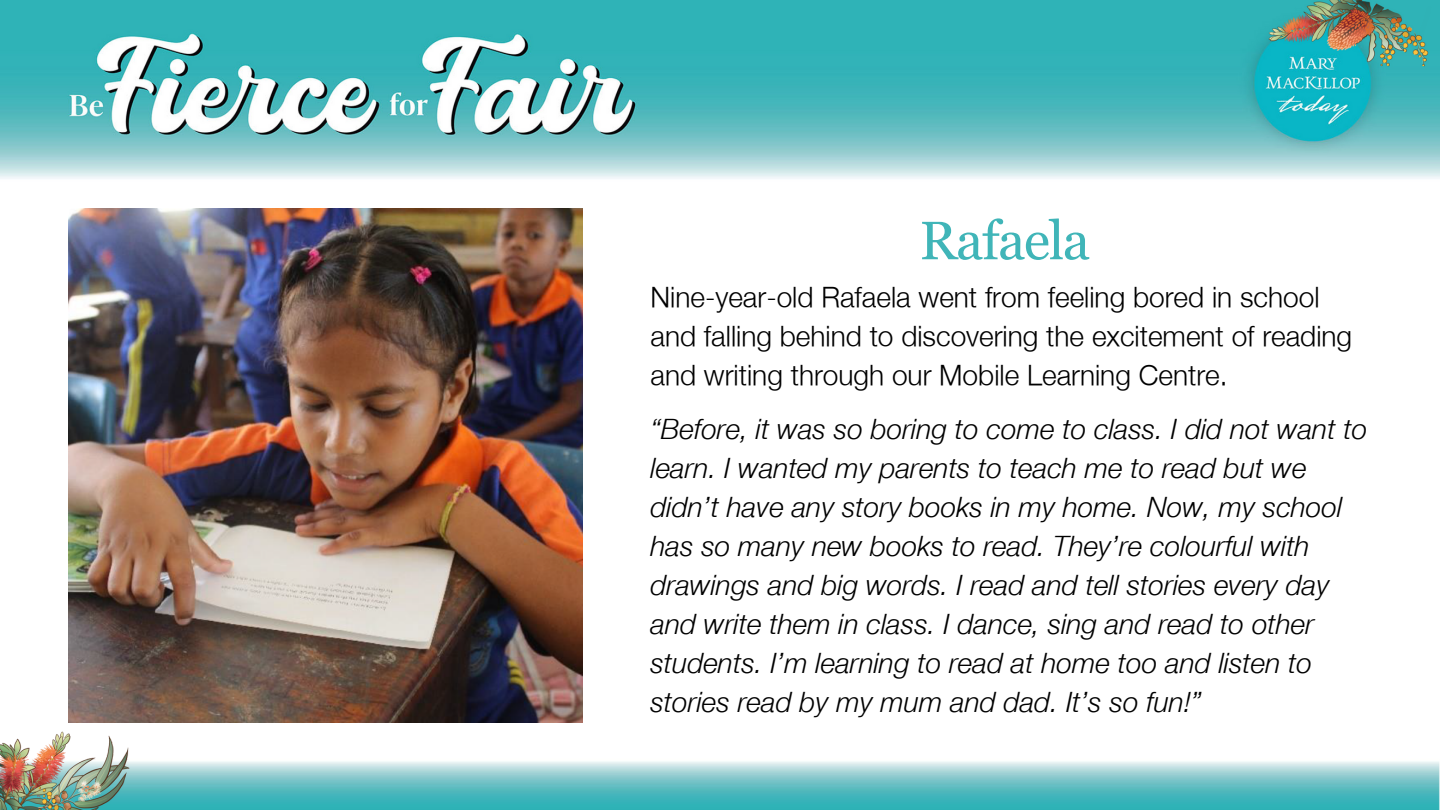
<style>
.page{position:relative;width:1440px;height:810px;background:#fff}
.page>*{position:absolute;margin:0;border:0;box-sizing:border-box;transform-origin:0 0}
.t1{font:54px "Georgia Pro";letter-spacing:-.025em;color:#40b5b8}
.t2{font:28.1px/39px "Helvetica Neue Italic";color:#000}
.t3{font:300 28.1px/39px "Helvetica Neue";color:#000}
</style>
<div class="page">
<img style="left:0;top:0;width:1440px;height:809px">
<img style="left:68px;top:208px;width:514px;height:514px">
<p class="t1" style="left:919px;top:210px;width:172px">Rafaela</p>
<p class="t3" style="left:650px;top:277px;width:703px">Nine-year-old Rafaela went from feeling bored in school and falling behind to discovering the excitement of reading and writing through our Mobile Learning Centre.</p>
<p class="t2" style="left:650px;top:410px;width:718px">“Before, it was so boring to come to class. I did not want to learn. I wanted my parents to teach me to read but we didn’t have any story books in my home. Now, my school has so many new books to read. They’re colourful with drawings and big words. I read and tell stories every day and write them in class. I dance, sing and read to other students. I’m learning to read at home too and listen to stories read by my mum and dad. It’s so fun!”</p>
</div>
